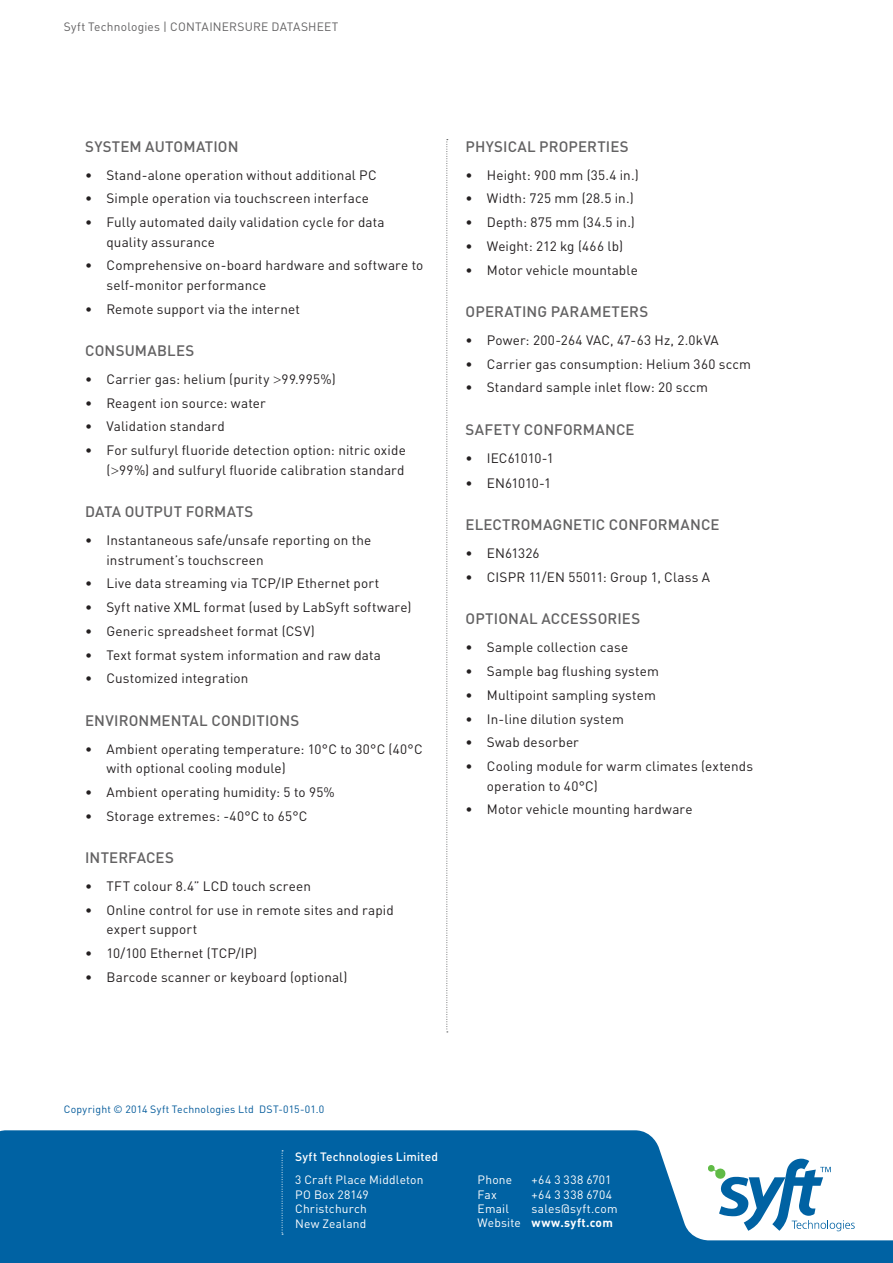
<style>
.page{position:relative;width:893px;height:1263px;background:#fff}
.page>*{position:absolute;margin:0;border:0;box-sizing:border-box;transform-origin:0 0}
.t1{font:500 15px "DIN";letter-spacing:.025em;color:#636263}
.t2{font:500 15px "DIN";letter-spacing:.11em;color:#636263}
.t3{font:13.5px/19.5px "DIN";letter-spacing:.01em;color:#231f20}
.t4{font:13.5px "DIN";letter-spacing:-.015em;color:#231f20}
.t5{font:12px/14.4px "DIN";letter-spacing:.015em;color:#fff}
.t6{font:12px "DIN";letter-spacing:.015em;color:#636263}
.t7{font:500 12px "DIN";letter-spacing:.015em;color:#fff}
.t8{font:12px "DIN";letter-spacing:.04em;color:#fff}
.t9{font:10.5px "DIN";letter-spacing:.02em;color:#00599a}
.s1{font-family:"Avenir";font-weight:300}
.s2{font-weight:700}
</style>
<div class="page">
<svg style="left:0;top:1130px;width:893px;height:133px;fill:#0062a3"></svg>
<svg style="left:708px;top:1159px;width:147px;height:72px"></svg>
<svg style="left:282px;top:1150px;width:1px;height:85px"></svg>
<svg style="left:446px;top:139px;width:2px;height:893px"></svg>
<p class="t6" style="left:64px;top:19px;width:276px">Syft Technologies | CONTAINERSURE DATASHEET</p>
<p class="t1" style="left:85px;top:137px;width:155px">SYSTEM AUTOMATION</p>
<p class="t3" style="left:85px;top:165px;width:293px">• Stand-alone operation without additional PC</p>
<p class="t3" style="left:85px;top:189px;width:285px">• Simple operation via touchscreen interface</p>
<p class="t3" style="left:106px;top:212px;width:280px;text-indent:-21px">• Fully automated daily validation cycle for data quality assurance</p>
<p class="t3" style="left:106px;top:256px;width:318px;text-indent:-21px">• Comprehensive on-board hardware and software to self-monitor performance</p>
<p class="t3" style="left:85px;top:299px;width:216px">• Remote support via the internet</p>
<p class="t1" style="left:85px;top:341px;width:111px">CONSUMABLES</p>
<p class="t3" style="left:85px;top:369px;width:252px">• Carrier gas: helium (purity <span class="s1">&gt;</span>99.995%)</p>
<p class="t3" style="left:85px;top:393px;width:182px">• Reagent ion source: water</p>
<p class="t3" style="left:85px;top:417px;width:141px">• Validation standard</p>
<p class="t3" style="left:85px;top:440px;width:322px;text-align:right">• For sulfuryl fluoride detection option: nitric oxide (<span class="s1">&gt;</span>99%) and sulfuryl fluoride calibration standard</p>
<p class="t1" style="left:85px;top:502px;width:170px">DATA OUTPUT FORMATS</p>
<p class="t3" style="left:106px;top:530px;width:266px;text-indent:-21px">• Instantaneous safe/unsafe reporting on the instrument’s touchscreen</p>
<p class="t3" style="left:85px;top:573px;width:296px">• Live data streaming via TCP/IP Ethernet port</p>
<p class="t3" style="left:85px;top:597px;width:328px">• Syft native XML format (used by LabSyft software)</p>
<p class="t3" style="left:85px;top:621px;width:231px">• Generic spreadsheet format (CSV)</p>
<p class="t3" style="left:85px;top:645px;width:297px">• Text format system information and raw data</p>
<p class="t3" style="left:85px;top:668px;width:165px">• Customized integration</p>
<p class="t1" style="left:85px;top:710px;width:216px">ENVIRONMENTAL CONDITIONS</p>
<p class="t3" style="left:106px;top:739px;width:318px;text-indent:-21px">• Ambient operating temperature: 10°C to 30°C (40°C with optional cooling module)</p>
<p class="t3" style="left:85px;top:782px;width:251px">• Ambient operating humidity: 5 to 95%</p>
<p class="t3" style="left:85px;top:806px;width:224px">• Storage extremes: -40°C to 65°C</p>
<p class="t1" style="left:85px;top:848px;width:90px">I NTERFACES</p>
<p class="t3" style="left:85px;top:876px;width:227px">• TFT colour 8.4” LCD touch screen</p>
<p class="t3" style="left:106px;top:900px;width:289px;text-indent:-21px">• Online control for use in remote sites and rapid expert support</p>
<p class="t3" style="left:85px;top:943px;width:174px">• 10/100 Ethernet (TCP/IP)</p>
<p class="t3" style="left:85px;top:967px;width:264px">• Barcode scanner or keyboard (optional)</p>
<p class="t1" style="left:466px;top:137px;width:165px">PHYSICAL PROPERTIES</p>
<p class="t3" style="left:466px;top:165px;width:175px">• Height: 900 mm (35.4 in.)</p>
<p class="t3" style="left:466px;top:189px;width:170px">• Width: 725 mm (28.5 in.)</p>
<p class="t3" style="left:466px;top:212px;width:171px">• Depth: 875 mm (34.5 in.)</p>
<p class="t3" style="left:466px;top:236px;width:159px">• Weight: 212 kg (466 lb)</p>
<p class="t3" style="left:466px;top:260px;width:174px">• Motor vehicle mountable</p>
<p class="t1" style="left:466px;top:302px;width:184px">OPERATING PARAMETERS</p>
<p class="t3" style="left:466px;top:330px;width:255px">• Power: 200-264 VAC, 47-63 Hz, 2.0kVA</p>
<p class="t3" style="left:466px;top:354px;width:287px">• Carrier gas consumption: Helium 360 sccm</p>
<p class="t3" style="left:466px;top:378px;width:244px">• Standard sample inlet flow: 20 sccm</p>
<p class="t1" style="left:466px;top:420px;width:171px">SAFETY CONFORMANCE</p>
<p class="t3" style="left:466px;top:448px;width:90px">• IEC61010-1</p>
<p class="t4" style="left:466px;top:475px;width:87px">• EN61010-1</p>
<p class="t2" style="left:466px;top:515px;width:255px">ELECTROMAGNETIC CONFORMANCE</p>
<p class="t3" style="left:466px;top:543px;width:75px">• EN61326</p>
<p class="t3" style="left:466px;top:567px;width:246px">• CISPR 11/EN 55011: Group 1, Class A</p>
<p class="t1" style="left:466px;top:609px;width:176px">OPTIONAL ACCESSORIES</p>
<p class="t3" style="left:466px;top:637px;width:164px">• Sample collection case</p>
<p class="t3" style="left:466px;top:661px;width:195px">• Sample bag flushing system</p>
<p class="t3" style="left:466px;top:685px;width:192px">• Multipoint sampling system</p>
<p class="t3" style="left:466px;top:709px;width:160px">• In-line dilution system</p>
<p class="t3" style="left:466px;top:732px;width:115px">• Swab desorber</p>
<p class="t3" style="left:487px;top:756px;width:268px;text-indent:-21px">• Cooling module for warm climates (extends operation to 40°C)</p>
<p class="t3" style="left:466px;top:799px;width:229px">• Motor vehicle mounting hardware</p>
<p class="t9" style="left:64px;top:1102px;width:262px">Copyright © 2014 Syft Technologies Ltd DST-015-01.0</p>
<p class="t7" style="left:295px;top:1149px;width:144px">SYFT TECHNOLOGIES LIMITED</p>
<p class="t5" style="left:295px;top:1172px;width:130px">3 Craft Place Middleton<br>PO Box 28149<br>Christchurch<br>New Zealand</p>
<p class="t5" style="left:478px;top:1172px;width:36px">Phone</p>
<p class="t5" style="left:532px;top:1172px;width:81px">+64 3 338 6701</p>
<p class="t5" style="left:478px;top:1187px;width:21px">Fax</p>
<p class="t8" style="left:532px;top:1187px;width:82px">+64 3 338 6704</p>
<p class="t5" style="left:478px;top:1201px;width:33px">Email</p>
<p class="t5" style="left:478px;top:1201px;width:141px;text-indent:54px">sales@syft.com<br>Website <span class="s2">www.syft.com</span></p>
</div>
